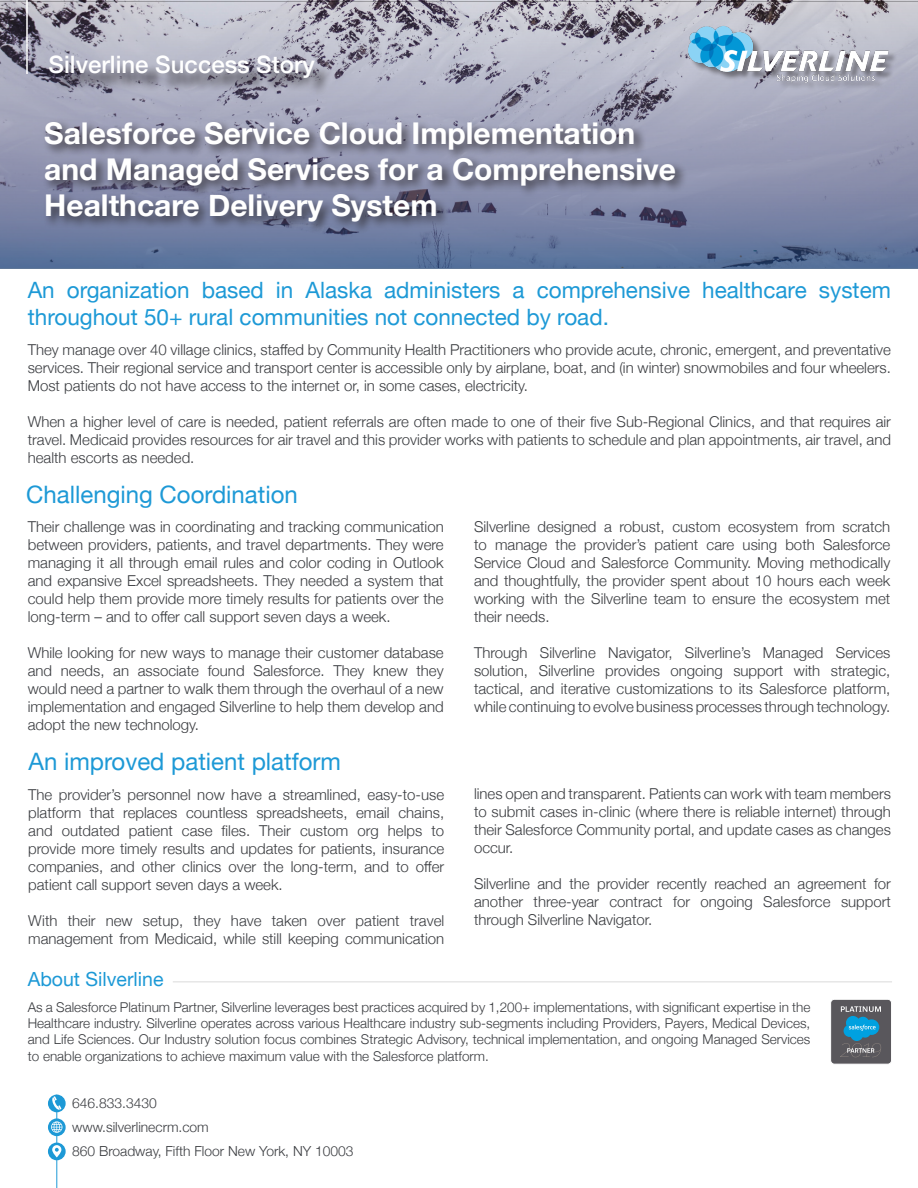
<style>
.page{position:relative;width:918px;height:1188px;background:#fff}
.page>*{position:absolute;margin:0;border:0;box-sizing:border-box;transform-origin:0 0}
.t1{font:700 30px "Helvetica Neue";color:#fff}
.t2{font:24px "Helvetica Neue";color:#1d99d6}
.t3{font:500 24px "Helvetica Neue";color:#fff}
.t4{font:22.5px/27px "Helvetica Neue";color:#1d99d6}
.t5{font:19.5px "Helvetica Neue";color:#1d99d6}
.t6{font:300 15px/18px "Helvetica Neue";color:#3a3c40;text-align:justify}
.t7{font:300 13.8px "Helvetica Neue";color:#3a3c40}
.t8{font:300 13.5px/16.2px "Helvetica Neue";color:#3a3c40;text-align:justify}
</style>
<div class="page">
<img style="left:0;top:2px;width:918px;height:267px">
<hr style="left:56px;top:1095px;width:1px;height:93px;background:#1d99d6">
<div style="left:48px;top:1095px;width:18px;height:17px;background:#1d99d6;border-radius:50%"></div>
<svg style="left:48px;top:1118px;width:18px;height:18px"></svg>
<div style="left:48px;top:1143px;width:18px;height:17px;background:#1d99d6;border-radius:50%"></div>
<svg style="left:51px;top:1096px;width:10px;height:14px"></svg>
<svg style="left:52px;top:1145px;width:9px;height:12px"></svg>
<svg style="left:51px;top:1121px;width:11px;height:12px"></svg>
<div style="left:42px;top:119px;width:646px;height:115px;background:#231f20;opacity:.75"></div>
<div style="left:52px;top:59px;width:280px;height:37px;background:#231f20;opacity:.75"></div>
<hr style="left:26px;top:0;width:2px;height:74px;background:#fff">
<hr style="left:173px;top:981px;width:719px;height:1px;background:#3a3c40">
<div style="left:831px;top:999px;width:61px;height:65px;background:#59575c;border-radius:4px"></div>
<div style="left:830px;top:999px;width:62px;height:65px;border:1px solid #fff;border-radius:4px"></div>
<svg style="left:840px;top:1006px;width:41px;height:51px"></svg>
<div style="left:689px;top:27px;width:209px;height:65px;background:#231f20;opacity:.48"></div>
<img style="left:684px;top:19px;width:209px;height:64px">
<p class="t3" style="left:49px;top:45px;width:268px">Silverline Success Story</p>
<p class="t1" style="left:44px;top:110px;width:592px">Salesforce Service Cloud Implementation</p>
<p class="t1" style="left:44px;top:146px;width:633px">and Managed Services for a Comprehensive</p>
<p class="t1" style="left:44px;top:182px;width:395px">Healthcare Delivery System</p>
<p class="t4" style="left:28px;top:278px;width:865px">An organization based in Alaska administers a comprehensive healthcare system throughout 50+ rural communities not connected by road.</p>
<p class="t6" style="left:28px;top:340px;width:865px">They manage over 40 village clinics, staffed by Community Health Practitioners who provide acute, chronic, emergent, and preventative services. Their regional service and transport center is accessible only by airplane, boat, and (in winter) snowmobiles and four wheelers.<br>Most patients do not have access to the internet or, in some cases, electricity.</p>
<p class="t6" style="left:28px;top:412px;width:865px">When a higher level of care is needed, patient referrals are often made to one of their five Sub-Regional Clinics, and that requires air travel. Medicaid provides resources for air travel and this provider works with patients to schedule and plan appointments, air travel, and health escorts as needed.</p>
<p class="t2" style="left:26px;top:477px;width:273px">Challenging Coordination</p>
<p class="t6" style="left:28px;top:517px;width:417px">Their challenge was in coordinating and tracking communication between providers, patients, and travel departments. They were managing it all through email rules and color coding in Outlook and expansive Excel spreadsheets. They needed a system that could help them provide more timely results for patients over the long-term – and to offer call support seven days a week.</p>
<p class="t6" style="left:28px;top:643px;width:417px">While looking for new ways to manage their customer database and needs, an associate found Salesforce. They knew they would need a partner to walk them through the overhaul of a new implementation and engaged Silverline to help them develop and adopt the new technology.</p>
<p class="t2" style="left:28px;top:744px;width:314px">An improved patient platform</p>
<p class="t6" style="left:28px;top:784px;width:417px">The provider’s personnel now have a streamlined, easy-to-use platform that replaces countless spreadsheets, email chains, and outdated patient case files. Their custom org helps to provide more timely results and updates for patients, insurance companies, and other clinics over the long-term, and to offer patient call support seven days a week.</p>
<p class="t6" style="left:28px;top:910px;width:417px">With their new setup, they have taken over patient travel management from Medicaid, while still keeping communication</p>
<p class="t5" style="left:28px;top:965px;width:137px">About Silverline</p>
<p class="t6" style="left:474px;top:517px;width:418px">Silverline designed a robust, custom ecosystem from scratch to manage the provider’s patient care using both Salesforce Service Cloud and Salesforce Community. Moving methodically and thoughtfully, the provider spent about 10 hours each week working with the Silverline team to ensure the ecosystem met their needs.</p>
<p class="t6" style="left:474px;top:643px;width:418px">Through Silverline Navigator, Silverline’s Managed Services solution, Silverline provides ongoing support with strategic, tactical, and iterative customizations to its Salesforce platform, while continuing to evolve business processes through technology.</p>
<p class="t6" style="left:474px;top:783px;width:419px">lines open and transparent. Patients can work with team members to submit cases in-clinic (where there is reliable internet) through their Salesforce Community portal, and update cases as changes occur.</p>
<p class="t6" style="left:474px;top:873px;width:419px">Silverline and the provider recently reached an agreement for another three-year contract for ongoing Salesforce support through Silverline Navigator.</p>
<p class="t8" style="left:28px;top:998px;width:784px">As a Salesforce Platinum Partner, Silverline leverages best practices acquired by 1,200+ implementations, with significant expertise in the Healthcare industry. Silverline operates across various Healthcare industry sub-segments including Providers, Payers, Medical Devices, and Life Sciences. Our Industry solution focus combines Strategic Advisory, technical implementation, and ongoing Managed Services to enable organizations to achieve maximum value with the Salesforce platform.</p>
<p class="t7" style="left:72px;top:1092px;width:86px">646.833.3430</p>
<p class="t7" style="left:72px;top:1116px;width:138px">www.silverlinecrm.com</p>
<p class="t7" style="left:72px;top:1140px;width:283px">860 Broadway, Fifth Floor New York, NY 10003</p>
</div>
